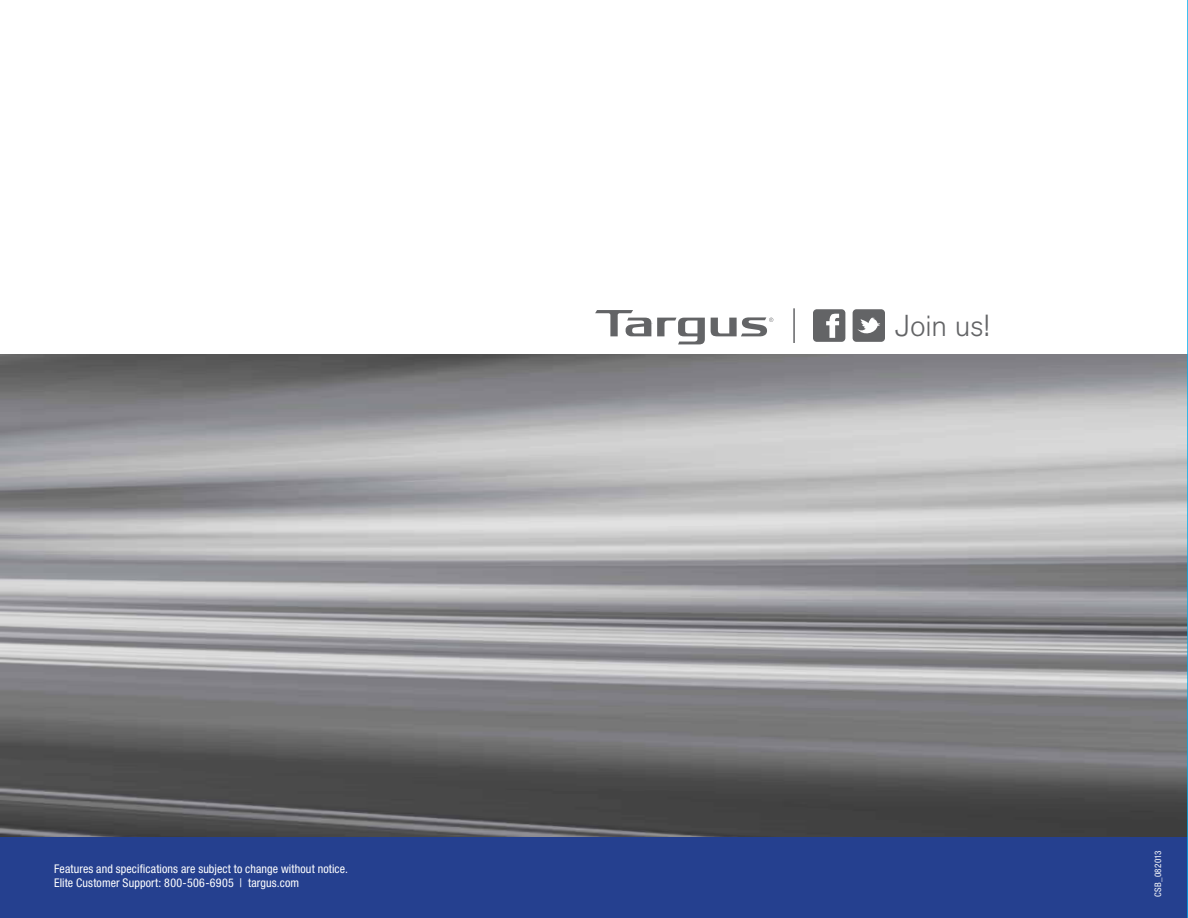
<style>
.page{position:relative;width:1188px;height:918px;background:#fff}
.page>*{position:absolute;margin:0;border:0;box-sizing:border-box;transform-origin:0 0}
.t1{font:300 30px "Akzidenz Grotesk BE";letter-spacing:-.01em;color:#636466}
.t2{font:condensed 12px/14.4px "Helvetica Neue LT Std";letter-spacing:.01em;color:#fff}
.t3{font:condensed 9px "Helvetica Neue LT Std";letter-spacing:.03em;color:#fff}
</style>
<div class="page">
<img style="left:0;top:354px;width:1187px;height:483px">
<div style="left:0;top:837px;width:1188px;height:81px;background:#25408f"></div>
<svg style="left:813px;top:309px;width:32px;height:33px"></svg>
<svg style="left:853px;top:309px;width:32px;height:33px"></svg>
<svg style="left:595px;top:310px;width:56px;height:26px"></svg>
<svg style="left:657px;top:318px;width:48px;height:26px"></svg>
<svg style="left:711px;top:317px;width:62px;height:19px"></svg>
<hr style="left:793px;top:308px;width:2px;height:35px;background:#636466">
<hr style="left:1187px;top:0;width:1px;height:918px;background:#00aeef">
<p class="t2" style="left:54px;top:861px;width:296px">Features and specifications are subject to change without notice.<br>Elite Customer Support: 800-506-6905 | targus.com</p>
<h1 class="t1" style="left:895px;top:309px;width:96px">Join us!</h1>
<p class="t3" style="left:1153px;top:897px;width:48px;rotate:-90deg">CSB_082013</p>
</div>
